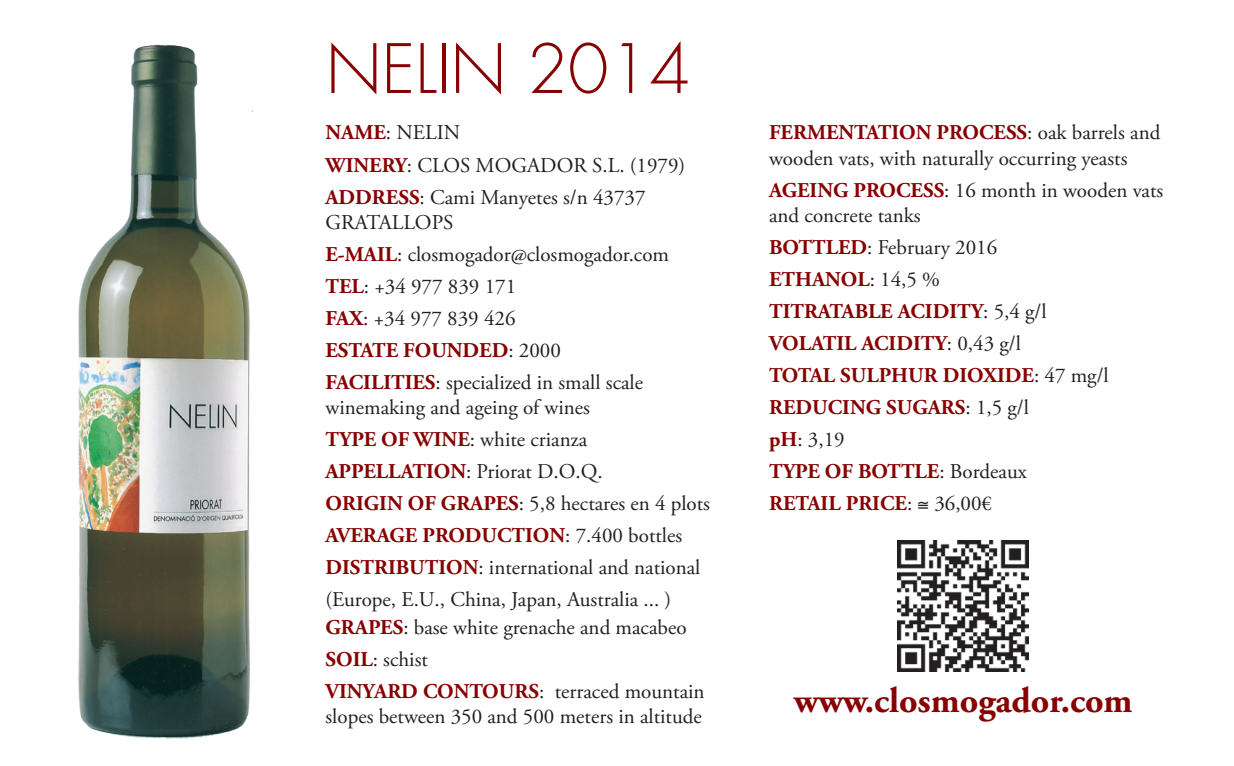
<style>
.page{position:relative;width:1234px;height:766px;background:#fff}
.page>*{position:absolute;margin:0;border:0;box-sizing:border-box;transform-origin:0 0}
.t1{font:300 66px "Futura";color:#870102}
.t2{font:700 36px "Adobe Garamond Pro";color:#870102}
.FIxa{font:21px/25.2px "Adobe Garamond Pro";color:#231f20}
.FIxa-2{font:700 21px "Adobe Garamond Pro";color:#870102}
.FIxa_copia{font:21px "Adobe Garamond Pro";color:#231f20}
.s1{font-weight:700;color:#870102}
.s2{font-weight:400;color:#231f20}
.s3{color:#231f20}
</style>
<div class="page">
<img style="left:78px;top:44px;width:175px;height:695px">
<img style="left:897px;top:540px;width:131px;height:131px">
<p class="t1" style="left:326px;top:29px;width:366px">NELIN 2014</p>
<p class="FIxa" style="left:325px;top:121px;width:136px"><span class="s1">NAME</span>: NELIN</p>
<p class="FIxa" style="left:325px;top:153px;width:361px"><span class="s1">WINERY</span>: CLOS MOGADOR S.L. (1979)</p>
<p class="FIxa" style="left:325px;top:185px;width:321px"><span class="s1">ADDRESS</span>: Cami Manyetes s/n 43737<br>GRATALLOPS</p>
<p class="FIxa" style="left:325px;top:242px;width:345px"><span class="s1">E-MAIL</span>: closmogador@closmogador.com</p>
<p class="FIxa" style="left:325px;top:274px;width:192px"><span class="s1">TEL</span>: +34 977 839 171</p>
<p class="FIxa" style="left:325px;top:306px;width:191px"><span class="s1">FAX</span>: +34 977 839 426</p>
<p class="FIxa-2" style="left:325px;top:338px;width:237px">ESTATE FOUNDED<span class="s2">: 2000</span></p>
<p class="FIxa" style="left:325px;top:370px;width:319px"><span class="s1">FACILITIES</span>: specialized in small scale winemaking and ageing of wines</p>
<p class="FIxa" style="left:325px;top:427px;width:263px"><span class="s1">TYPE OF WINE</span>: white crianza</p>
<p class="FIxa" style="left:325px;top:459px;width:279px"><span class="s1">APPELLATION</span>: Priorat D.O.Q.</p>
<p class="FIxa" style="left:325px;top:491px;width:386px"><span class="s1">ORIGIN OF GRAPES</span>: 5,8 hectares en 4 plots</p>
<p class="FIxa-2" style="left:325px;top:523px;width:358px">AVERAGE PRODUCTION<span class="s2">: 7.400 bottles</span></p>
<p class="FIxa" style="left:325px;top:555px;width:376px"><span class="s1">DISTRIBUTION</span>: international and national</p>
<p class="FIxa_copia" style="left:325px;top:587px;width:347px">(Europe, E.U., China, Japan, Australia ... )</p>
<p class="FIxa" style="left:325px;top:615px;width:362px"><span class="s1">GRAPES</span>: base white grenache and macabeo</p>
<p class="FIxa" style="left:325px;top:647px;width:104px"><span class="s1">SOIL</span>: schist</p>
<p class="FIxa" style="left:325px;top:679px;width:380px"><span class="s1">VINYARD CONTOURS</span>: terraced mountain slopes between 350 and 500 meters in altitude</p>
<p class="FIxa" style="left:769px;top:121px;width:392px"><span class="s1">FERMENTATION PROCESS</span>: oak barrels and wooden vats, with naturally occurring yeasts</p>
<p class="FIxa" style="left:769px;top:178px;width:395px"><span class="s1">AGEING PROCESS</span>: 16 month in wooden vats and concrete tanks</p>
<p class="FIxa" style="left:769px;top:235px;width:230px"><span class="s1">BOTTLED</span>: February 2016</p>
<p class="FIxa-2" style="left:769px;top:267px;width:172px">ETHANOL<span class="s2">: 14,5 %</span></p>
<p class="FIxa-2" style="left:769px;top:299px;width:279px">TITRATABLE ACIDITY<span class="s2">: 5,4 g/l</span></p>
<p class="FIxa-2" style="left:769px;top:331px;width:253px">VOLATIL ACIDITY<span class="s2">: 0,43 g/l</span></p>
<p class="FIxa-2" style="left:769px;top:363px;width:341px">TOTAL SULPHUR DIOXIDE<span class="s2">: 47 mg/l</span></p>
<p class="FIxa-2" style="left:769px;top:395px;width:261px">REDUCING SUGARS<span class="s2">: 1,5 g/l</span></p>
<p class="FIxa" style="left:769px;top:427px;width:77px"><span class="s1">pH</span>: 3,19</p>
<p class="FIxa-2" style="left:769px;top:459px;width:259px">TYPE OF BOTTLE<span class="s2">: Bordeaux</span></p>
<p class="FIxa-2" style="left:769px;top:491px;width:224px">RETAIL PRICE<span class="s2">:</span> <span class="s3">≅</span> <span class="s2">36,00€</span></p>
<p class="t2" style="left:793px;top:679px;width:340px">www.closmogador.com</p>
</div>
